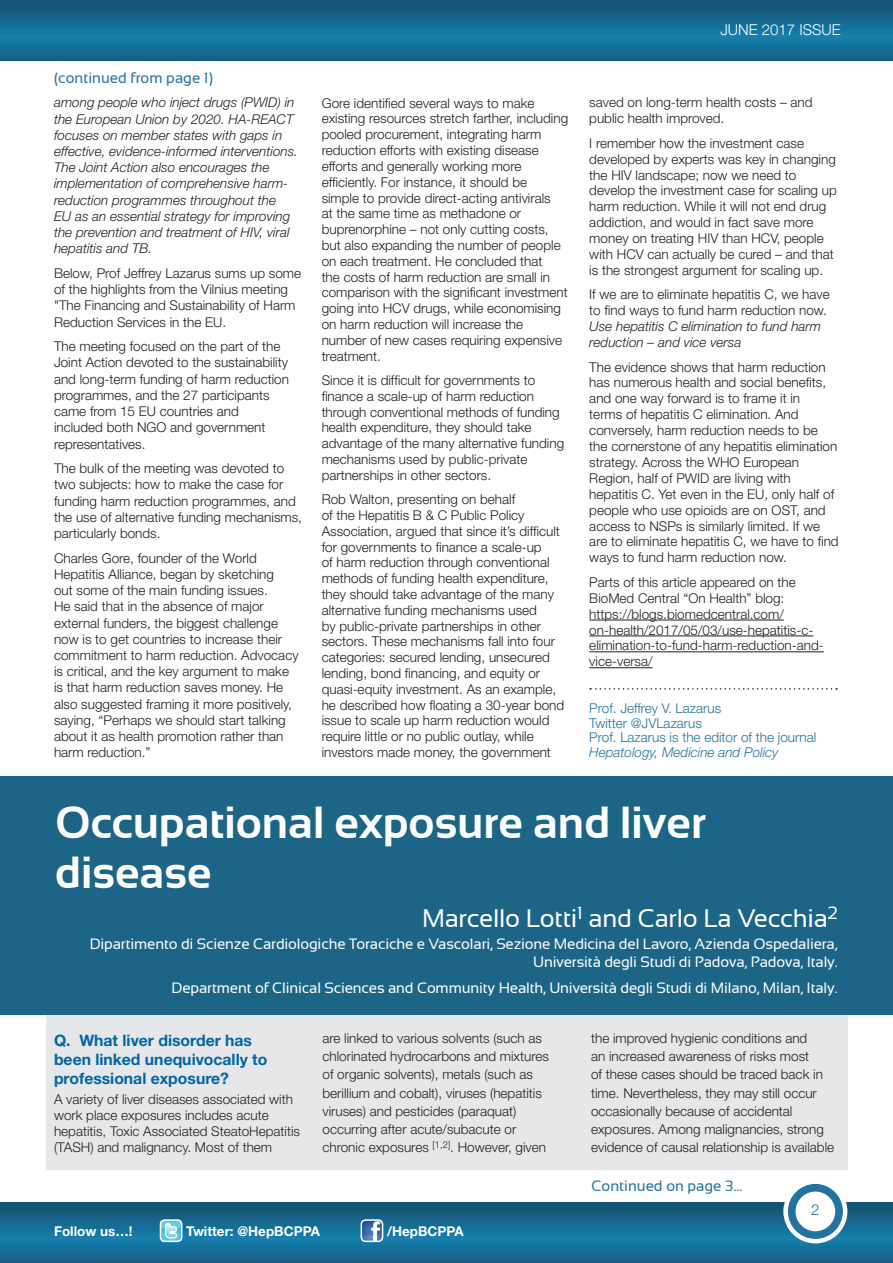
<style>
.page{position:relative;width:893px;height:1263px;background:#fff}
.page>*{position:absolute;margin:0;border:0;box-sizing:border-box;transform-origin:0 0}
.t1{font:700 45px/49.5px "Sansation";color:#fff}
.t2{font:25.5px "Sansation";letter-spacing:-.01em;color:#fff}
.t3{font:700 15.75px/19px "Helvetica Neue";color:#0065a4}
.t4{font:15px/18px "Sansation";letter-spacing:-.01em;color:#fff;text-align:right}
.t5{font:15px "Sansation";color:#2472a0}
.t6{font:300 15px "Helvetica Neue LT Pro";color:#fff}
.t7{font:300 15px "Helvetica Neue LT Pro";color:#2472a0}
.t8{font:300 13.5px/15.8px "Helvetica Neue LT Pro";color:#231f20}
.t9{font:italic 300 13.5px/16.2px "Helvetica Neue LT Pro";color:#231f20}
.t10{font:300 13.5px/14.7px "Helvetica Neue";color:#2472a0}
.t11{font:700 13.5px "Helvetica Neue";color:#fff}
.t12{font:italic 300 13.5px "Helvetica Neue LT Pro";color:#2472a0}
</style>
<div class="page">
<img style="left:0;top:1203px;width:893px;height:60px">
<img style="left:0;top:0;width:893px;height:60px">
<svg style="left:786px;top:1182px;width:59px;height:59px"></svg>
<div style="left:783px;top:1179px;width:64px;height:64px;border:4px solid #fff;border-radius:50%"></div>
<div style="left:795px;top:1191px;width:40px;height:40px;background:#fff;border-radius:50%"></div>
<svg style="left:160px;top:1220px;width:22px;height:21px"></svg>
<div style="left:160px;top:1219px;width:22px;height:23px;border:2px solid #fff;border-radius:4px"></div>
<svg style="left:361px;top:1220px;width:22px;height:21px"></svg>
<div style="left:361px;top:1219px;width:22px;height:23px;border:2px solid #fff;border-radius:4px"></div>
<div style="left:45px;top:1008px;width:802px;height:161px;background:#e6e7e9"></div>
<hr style="left:589px;top:620px;width:195px;height:1px;background:#231f20">
<hr style="left:589px;top:636px;width:224px;height:1px;background:#231f20">
<hr style="left:589px;top:651px;width:235px;height:1px;background:#231f20">
<hr style="left:589px;top:667px;width:64px;height:1px;background:#231f20">
<svg style="left:590px;top:688px;width:247px;height:2px"></svg>
<div style="left:0;top:776px;width:893px;height:239px;background:#1d6586"></div>
<p class="t5" style="left:54px;top:70px;width:160px">(continued from page 1)</p>
<p class="t9" style="left:54px;top:94px;width:246px">among people who inject drugs (PWID) in the European Union by 2020. HA-REACT focuses on member states with gaps in effective, evidence-informed interventions.<br>The Joint Action also encourages the implementation of comprehensive harm&shy;reduction programmes throughout the<br>EU as an essential strategy for improving the prevention and treatment of HIV, viral hepatitis and TB.</p>
<p class="t8" style="left:54px;top:265px;width:249px;line-height:16.2px">Below, Prof Jeffrey Lazarus sums up some of the highlights from the Vilnius meeting "The Financing and Sustainability of Harm Reduction Services in the EU.</p>
<p class="t8" style="left:54px;top:338px;width:237px;line-height:16.2px">The meeting focused on the part of the Joint Action devoted to the sustainability and long-term funding of harm reduction programmes, and the 27 participants came from 15 EU countries and included both NGO and government representatives.</p>
<p class="t8" style="left:54px;top:460px;width:250px;line-height:16.2px">The bulk of the meeting was devoted to two subjects: how to make the case for funding harm reduction programmes, and the use of alternative funding mechanisms, particularly bonds.</p>
<p class="t8" style="left:54px;top:549px;width:246px;line-height:16.2px">Charles Gore, founder of the World Hepatitis Alliance, began by sketching<br>out some of the main funding issues.<br>He said that in the absence of major external funders, the biggest challenge now is to get countries to increase their commitment to harm reduction. Advocacy is critical, and the key argument to make is that harm reduction saves money. He also suggested framing it more positively, saying, “Perhaps we should start talking about it as health promotion rather than harm reduction.”</p>
<p class="t8" style="left:322px;top:95px;width:248px">Gore identified several ways to make existing resources stretch farther, including pooled procurement, integrating harm reduction efforts with existing disease efforts and generally working more efficiently. For instance, it should be<br>simple to provide direct-acting antivirals<br>at the same time as methadone or buprenorphine – not only cutting costs, but also expanding the number of people on each treatment. He concluded that<br>the costs of harm reduction are small in comparison with the significant investment going into HCV drugs, while economising on harm reduction will increase the number of new cases requiring expensive treatment.</p>
<p class="t8" style="left:322px;top:372px;width:244px">Since it is difficult for governments to finance a scale-up of harm reduction through conventional methods of funding health expenditure, they should take advantage of the many alternative funding mechanisms used by public-private partnerships in other sectors.</p>
<p class="t8" style="left:322px;top:491px;width:244px">Rob Walton, presenting on behalf<br>of the Hepatitis B &amp; C Public Policy Association, argued that since it’s difficult for governments to finance a scale-up<br>of harm reduction through conventional methods of funding health expenditure, they should take advantage of the many alternative funding mechanisms used<br>by public-private partnerships in other sectors. These mechanisms fall into four categories: secured lending, unsecured lending, bond financing, and equity or quasi-equity investment. As an example, he described how floating a 30-year bond issue to scale up harm reduction would require little or no public outlay, while investors made money, the government</p>
<p class="t6" style="left:720px;top:21px;width:122px">JUNE 2017 ISSUE</p>
<p class="t8" style="left:589px;top:94px;width:225px">saved on long-term health costs – and public health improved.</p>
<p class="t8" style="left:589px;top:135px;width:249px">I remember how the investment case developed by experts was key in changing the HIV landscape; now we need to develop the investment case for scaling up harm reduction. While it will not end drug addiction, and would in fact save more money on treating HIV than HCV, people with HCV can actually be cured – and that is the strongest argument for scaling up.</p>
<p class="t8" style="left:589px;top:286px;width:242px">If we are to eliminate hepatitis C, we have to find ways to fund harm reduction now.</p>
<p class="t9" style="left:589px;top:318px;width:233px">Use hepatitis C elimination to fund harm reduction – and vice versa</p>
<p class="t8" style="left:589px;top:358px;width:251px">The evidence shows that harm reduction has numerous health and social benefits, and one way forward is to frame it in<br>terms of hepatitis C elimination. And conversely, harm reduction needs to be the cornerstone of any hepatitis elimination strategy. Across the WHO European Region, half of PWID are living with hepatitis C. Yet even in the EU, only half of people who use opioids are on OST, and access to NSPs is similarly limited. If we are to eliminate hepatitis C, we have to find ways to fund harm reduction now.</p>
<p class="t8" style="left:589px;top:574px;width:236px">Parts of this article appeared on the BioMed Central “On Health” blog: https://blogs.biomedcentral.com/ on-health/2017/05/03/use-hepatitis-c&shy;elimination-to-fund-harm-reduction-and&shy;vice-versa/</p>
<p class="t10" style="left:589px;top:700px;width:229px">Prof. Jeffrey V. Lazarus<br>Twitter @JVLazarus<br>Prof. Lazarus is the editor of the journal</p>
<p class="t12" style="left:589px;top:744px;width:191px">Hepatology, Medicine and Policy</p>
<h1 class="t1" style="left:55px;top:798px;width:652px">Occupational exposure and liver disease</h1>
<h2 class="t2" style="left:422px;top:904px;width:417px">Marcello Lotti<sup>1</sup> and Carlo La Vecchia<sup>2</sup></h2>
<p class="t4" style="left:90px;top:935px;width:749px">Dipartimento di Scienze Cardiologiche Toraciche e Vascolari, Sezione Medicina del Lavoro, Azienda Ospedaliera,<br>Università degli Studi di Padova, Padova, Italy.</p>
<p class="t4" style="left:172px;top:979px;width:667px">Department of Clinical Sciences and Community Health, Università degli Studi di Milano, Milan, Italy.</p>
<p class="t3" style="left:54px;top:1030px;width:215px">Q. What liver disorder has been linked unequivocally to professional exposure?</p>
<p class="t8" style="left:54px;top:1091px;width:248px">A variety of liver diseases associated with work place exposures includes acute hepatitis, Toxic Associated SteatoHepatitis (TASH) and malignancy. Most of them</p>
<p class="t8" style="left:323px;top:1029px;width:228px;line-height:18.3px">are linked to various solvents (such as chlorinated hydrocarbons and mixtures of organic solvents), metals (such as berillium and cobalt), viruses (hepatitis viruses) and pesticides (paraquat) occurring after acute/subacute or chronic exposures <sup>[1,2]</sup>. However, given</p>
<p class="t8" style="left:591px;top:1029px;width:245px;line-height:18.3px">the improved hygienic conditions and<br>an increased awareness of risks most<br>of these cases should be traced back in time. Nevertheless, they may still occur occasionally because of accidental exposures. Among malignancies, strong evidence of causal relationship is available</p>
<p class="t5" style="left:591px;top:1177px;width:152px">Continued on page 3...</p>
<p class="t7" style="left:811px;top:1201px;width:10px">2</p>
<p class="t11" style="left:54px;top:1223px;width:80px">Follow us…!</p>
<p class="t11" style="left:186px;top:1223px;width:135px">Twitter: @HepBCPPA</p>
<p class="t11" style="left:387px;top:1223px;width:78px">/HepBCPPA</p>
</div>
